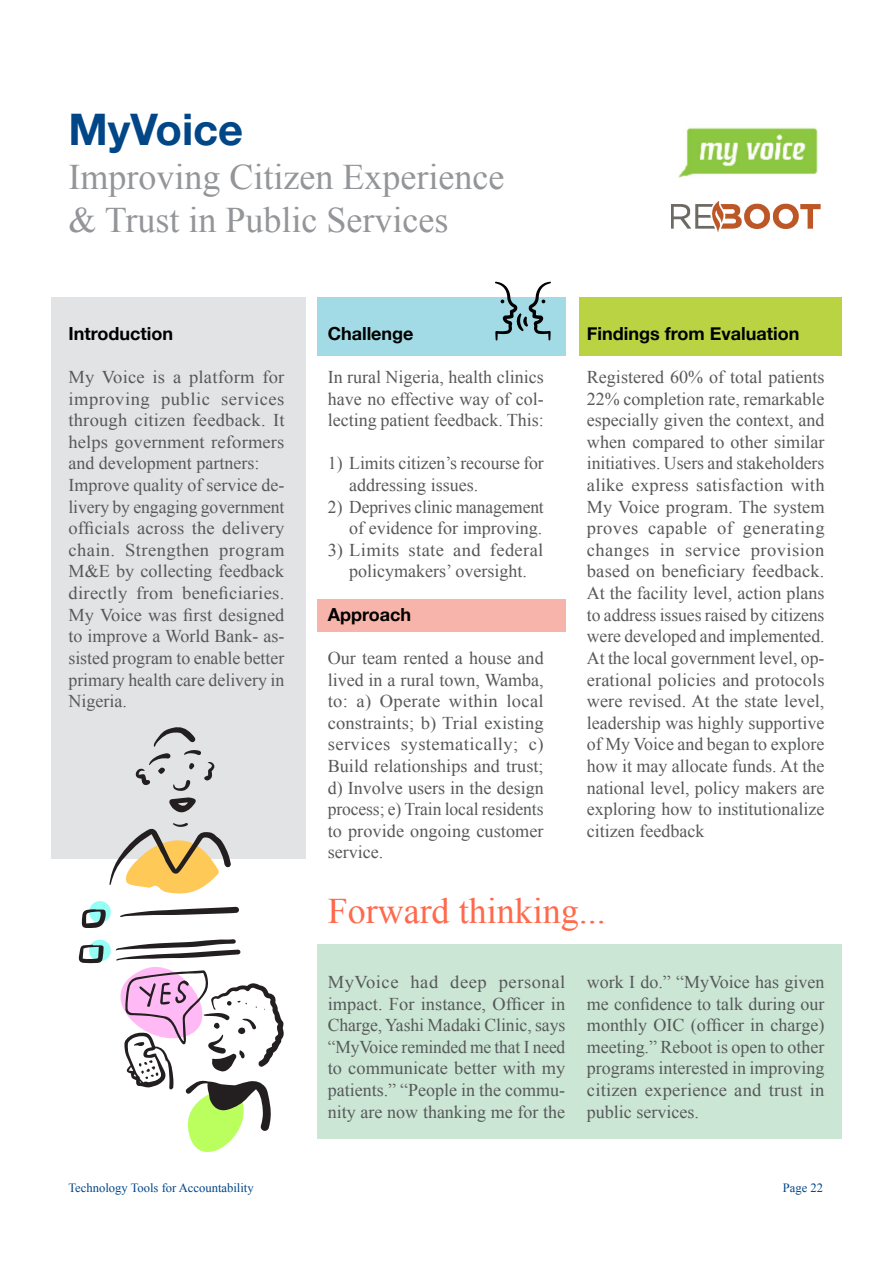
<style>
.page{position:relative;width:893px;height:1263px;background:#fff}
.page>*{position:absolute;margin:0;border:0;box-sizing:border-box;transform-origin:0 0}
.Main_Title{font:700 43.5px "Helvetica Neue";color:#014687}
.Sub-Title{font:36px/43.2px "Times New Roman";color:#939598}
.Heading_2{font:36px "Times New Roman";color:#ff694c}
.t1{font:18px/21.6px "Times New Roman";color:#57585a;text-align:justify}
.Heading_1{font:700 18px "Helvetica Neue";color:#000}
.t2{font:12.6px "Times New Roman";color:#014687}
</style>
<div class="page">
<div style="left:317px;top:297px;width:248px;height:59px;background:#a2dbe5"></div>
<div style="left:317px;top:599px;width:248px;height:32px;background:#f7b4aa"></div>
<div style="left:579px;top:297px;width:262px;height:59px;background:#b9d342"></div>
<div style="left:51px;top:297px;width:255px;height:562px;background:#e2e3e4"></div>
<div style="left:317px;top:945px;width:524px;height:194px;background:#cbe6d4"></div>
<img style="left:678px;top:127px;width:140px;height:51px">
<svg style="left:495px;top:282px;width:56px;height:58px"></svg>
<div style="left:89px;top:901px;width:22px;height:22px;background:#96fff5;border-radius:50%"></div>
<svg style="left:120px;top:907px;width:119px;height:10px"></svg>
<svg style="left:169px;top:797px;width:27px;height:16px"></svg>
<svg style="left:82px;top:909px;width:24px;height:19px"></svg>
<svg style="left:110px;top:823px;width:121px;height:71px"></svg>
<svg style="left:136px;top:727px;width:79px;height:64px"></svg>
<svg style="left:78px;top:939px;width:206px;height:213px"></svg>
<img style="left:672px;top:201px;width:149px;height:31px">
<p class="Main_Title" style="left:68px;top:96px;width:176px">MyVoice</p>
<p class="Sub-Title" style="left:68px;top:154px;width:437px">Improving Citizen Experience &amp; Trust in Public Services</p>
<p class="Heading_1" style="left:68px;top:319px;width:106px">Introduction</p>
<p class="t1" style="left:68px;top:366px;width:218px">My Voice is a platform for improving public services through citizen feedback. It helps government reformers and development partners:</p>
<p class="t1" style="left:68px;top:474px;width:218px">Improve quality of service de&shy;livery by engaging government officials across the delivery chain. Strengthen program M&amp;E by collecting feedback directly from beneficiaries.<br>My Voice was first designed to improve a World Bank- as&shy;sisted program to enable better primary health care delivery in Nigeria.</p>
<p class="Heading_1" style="left:328px;top:319px;width:87px">Challenge</p>
<p class="t1" style="left:328px;top:366px;width:218px">In rural Nigeria, health clinics have no effective way of col&shy;lecting patient feedback. This:</p>
<p class="t1" style="left:349px;top:452px;width:196px;text-indent:-22px">1) Limits citizen’s recourse for addressing issues.</p>
<p class="t1" style="left:328px;top:496px;width:218px;text-align:right">2) Deprives clinic management of evidence for improving.</p>
<p class="t1" style="left:328px;top:539px;width:217px;text-align:center">3) Limits state and federal policymakers’ oversight.</p>
<p class="Heading_1" style="left:328px;top:600px;width:85px">Approach</p>
<p class="t1" style="left:328px;top:647px;width:218px">Our team rented a house and lived in a rural town, Wamba, to: a) Operate within local constraints; b) Trial existing services systematically; c)<br>Build relationships and trust; d) Involve users in the design process; e) Train local residents to provide ongoing customer service.</p>
<p class="Heading_1" style="left:587px;top:319px;width:214px">Findings from Evaluation</p>
<p class="t1" style="left:587px;top:366px;width:239px">Registered 60% of total patients 22% completion rate, remarkable especially given the context, and when compared to other similar initiatives. Users and stakeholders alike express satisfaction with My Voice program. The system proves capable of generating changes in service provision based on beneficiary feedback.<br>At the facility level, action plans to address issues raised by citizens were developed and implemented.<br>At the local government level, op&shy;erational policies and protocols were revised. At the state level, leadership was highly supportive of My Voice and began to explore how it may allocate funds. At the national level, policy makers are exploring how to institutionalize citizen feedback</p>
<p class="Heading_2" style="left:328px;top:887px;width:279px">Forward thinking...</p>
<p class="t1" style="left:328px;top:971px;width:239px">MyVoice had deep personal impact. For instance, Officer in Charge, Yashi Madaki Clinic, says “MyVoice reminded me that I need to communicate better with my patients.” “People in the commu&shy;nity are now thanking me for the</p>
<p class="t1" style="left:587px;top:971px;width:239px">work I do.” “MyVoice has given me confidence to talk during our monthly OIC (officer in charge) meeting.” Reboot is open to other programs interested in improving citizen experience and trust in public services.</p>
<p class="t2" style="left:68px;top:1179px;width:187px">Technology Tools for Accountability</p>
<p class="t2" style="left:783px;top:1179px;width:42px">Page 22</p>
</div>
